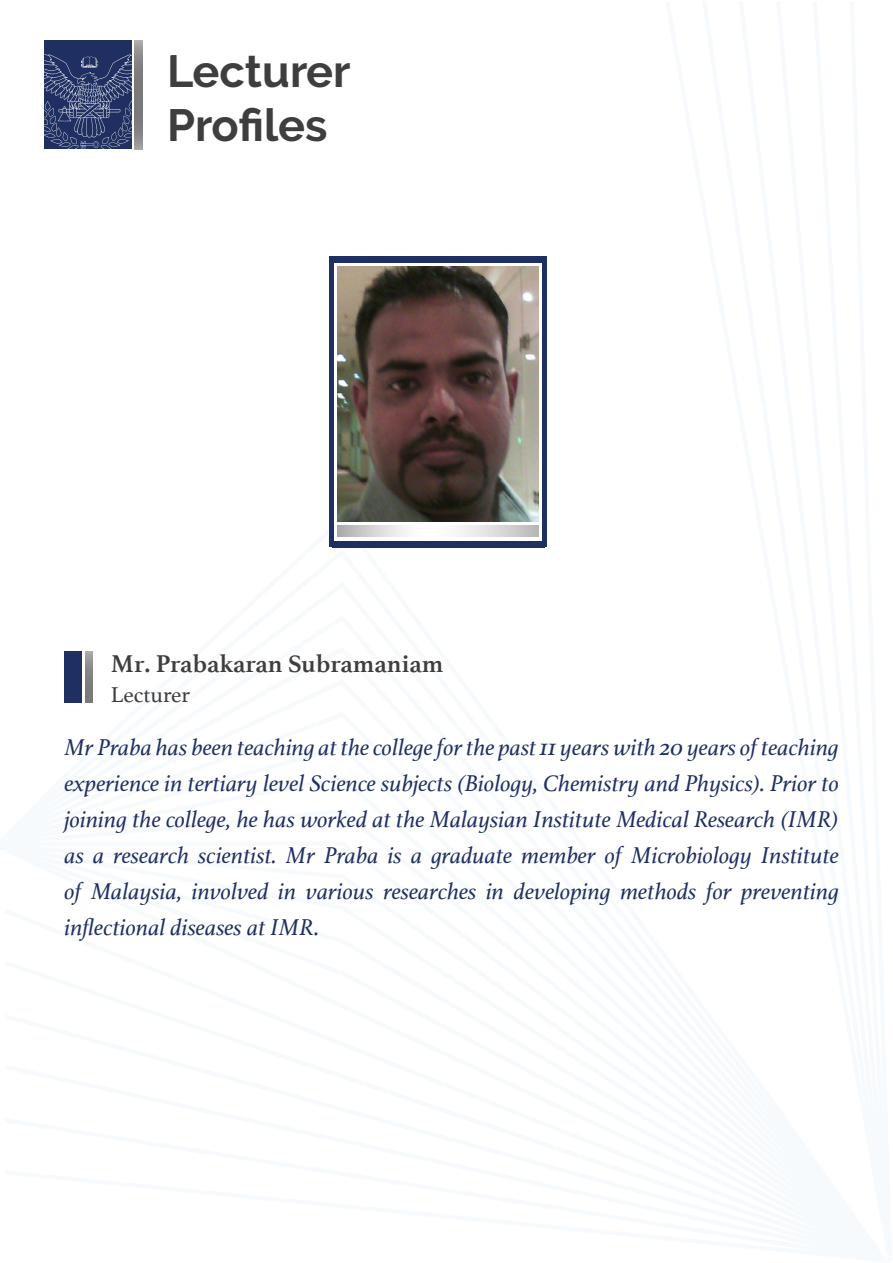
<style>
.page{position:relative;width:893px;height:1263px;background:#fff}
.page>*{position:absolute;margin:0;border:0;box-sizing:border-box;transform-origin:0 0}
.Level_1_Heading{font:700 45px "Raleway";color:#3e3e3f}
.t1{font:700 25.5px "Athelas";color:#3e3e3f}
.t2{font:italic 24px/36px "Athelas";color:#1f2f61;text-align:justify}
.t3{font:22.5px "Athelas";color:#3e3e3f}
</style>
<div class="page">
<svg style="left:44px;top:40px;width:99px;height:110px;background:#3e4c76"></svg>
<img style="left:135px;top:41px;width:7px;height:108px">
<div style="left:64px;top:651px;width:18px;height:51px;background:#1f2f61"></div>
<img style="left:337px;top:266px;width:201px;height:255px">
<div style="left:332px;top:541px;width:212px;height:6px;background:#1f2f61"></div>
<div style="left:332px;top:257px;width:214px;height:6px;background:#1f2f61"></div>
<div style="left:329px;top:256px;width:5px;height:291px;background:#1f2f61"></div>
<div style="left:542px;top:256px;width:5px;height:291px;background:#1f2f61"></div>
<p class="Level_1_Heading" style="left:167px;top:45px;width:185px">Lecturer</p>
<p class="Level_1_Heading" style="left:167px;top:99px;width:162px">Profiles</p>
<p class="t1" style="left:111px;top:643px;width:334px">Mr. Prabakaran Subramaniam</p>
<p class="t3" style="left:111px;top:676px;width:81px">Lecturer</p>
<p class="t2" style="left:64px;top:729px;width:776px">Mr Praba has been teaching at the college for the past 11 years with 20 years of teaching experience in tertiary level Science subjects (Biology, Chemistry and Physics). Prior to joining the college, he has worked at the Malaysian Institute Medical Research (IMR) as a research scientist. Mr Praba is a graduate member of Microbiology Institute of Malaysia, involved in various researches in developing methods for preventing inflectional diseases at IMR.</p>
</div>
